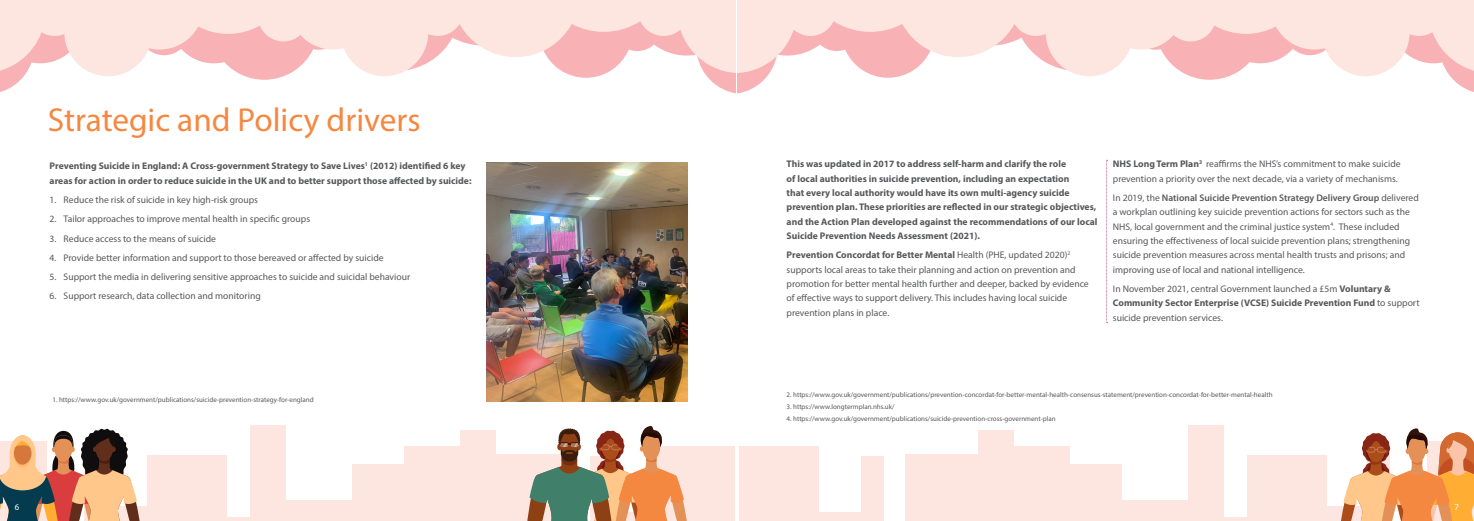
<style>
.page{position:relative;width:1474px;height:521px;background:#fff}
.page>*{position:absolute;margin:0;border:0;box-sizing:border-box;transform-origin:0 0}
.t1{font:33.25px "Myriad Pro";color:#f58841}
.t2{font:9.62px/14.3px "Myriad Pro";color:#57585a}
.t3{font:700 9.62px/14.3px "Myriad Pro";color:#57585a}
.t4{font:8.75px "Myriad Pro";color:#fff}
.t5{font:7px "Myriad Pro";color:#57585a}
.s1{font-weight:700}
.s2{font-weight:600}
</style>
<div class="page">
<svg style="left:0;top:76px;width:735px;height:17px"></svg>
<svg style="left:0;top:3px;width:735px;height:73px;fill:#fde6e0"></svg>
<hr style="left:0;top:0;width:735px;height:3px;background:#fde6e0">
<div style="left:489px;top:455px;width:79px;height:66px;background:#fde6e0"></div>
<div style="left:147px;top:455px;width:80px;height:66px;background:#fde6e0"></div>
<div style="left:281px;top:500px;width:79px;height:21px;background:#fde6e0"></div>
<div style="left:353px;top:464px;width:56px;height:57px;background:#fde6e0"></div>
<div style="left:102px;top:506px;width:57px;height:15px;background:#fde6e0"></div>
<div style="left:655px;top:447px;width:79px;height:74px;background:#fde6e0"></div>
<div style="left:404px;top:447px;width:56px;height:74px;background:#fde6e0"></div>
<div style="left:250px;top:425px;width:35px;height:96px;background:#fde6e0"></div>
<div style="left:460px;top:431px;width:36px;height:90px;background:#fde6e0"></div>
<hr style="left:227px;top:517px;width:23px;height:4px;background:#fde6e0">
<svg style="left:737px;top:76px;width:736px;height:18px"></svg>
<svg style="left:737px;top:3px;width:736px;height:73px;fill:#fde6e0"></svg>
<hr style="left:737px;top:0;width:736px;height:3px;background:#fde6e0">
<div style="left:905px;top:455px;width:80px;height:66px;background:#fde6e0"></div>
<div style="left:1247px;top:455px;width:79px;height:66px;background:#fde6e0"></div>
<div style="left:1113px;top:500px;width:80px;height:21px;background:#fde6e0"></div>
<div style="left:1065px;top:464px;width:56px;height:57px;background:#fde6e0"></div>
<div style="left:1315px;top:506px;width:56px;height:15px;background:#fde6e0"></div>
<div style="left:739px;top:447px;width:80px;height:74px;background:#fde6e0"></div>
<div style="left:807px;top:512px;width:56px;height:9px;background:#fde6e0"></div>
<div style="left:1013px;top:447px;width:56px;height:74px;background:#fde6e0"></div>
<div style="left:861px;top:456px;width:23px;height:65px;background:#fde6e0"></div>
<div style="left:1188px;top:425px;width:36px;height:96px;background:#fde6e0"></div>
<div style="left:978px;top:431px;width:35px;height:90px;background:#fde6e0"></div>
<hr style="left:1224px;top:517px;width:23px;height:4px;background:#fde6e0">
<img style="left:486px;top:162px;width:201px;height:240px">
<svg style="left:1106px;top:160px;width:1px;height:163px"></svg>
<svg style="left:0;top:429px;width:140px;height:92px"></svg>
<svg style="left:527px;top:426px;width:160px;height:95px"></svg>
<svg style="left:1341px;top:428px;width:132px;height:93px"></svg>
<p class="t1" style="left:48px;top:99px;width:374px">Strategic and Policy drivers</p>
<p class="t3" style="left:50px;top:158px;width:423px">Preventing Suicide in England: A Cross-government Strategy to Save Lives<sup>1</sup> (2012) identified 6 key areas for action in order to reduce suicide in the UK and to better support those affected by suicide:</p>
<p class="t2" style="left:50px;top:192px;width:210px">1. Reduce the risk of suicide in key high-risk groups</p>
<p class="t2" style="left:50px;top:212px;width:262px">2. Tailor approaches to improve mental health in specific groups</p>
<p class="t2" style="left:50px;top:231px;width:168px">3. Reduce access to the means of suicide</p>
<p class="t2" style="left:50px;top:250px;width:335px">4. Provide better information and support to those bereaved or affected by suicide</p>
<p class="t2" style="left:50px;top:270px;width:362px">5. Support the media in delivering sensitive approaches to suicide and suicidal behaviour</p>
<p class="t2" style="left:50px;top:289px;width:213px">6. Support research, data collection and monitoring</p>
<p class="t5" style="left:53px;top:395px;width:263px">1. https://www.gov.uk/government/publications/suicide-prevention-strategy-for-england</p>
<p class="t3" style="left:786px;top:156px;width:312px">This was updated in 2017 to address self-harm and clarify the role<br>of local authorities in suicide prevention, including an expectation<br>that every local authority would have its own multi-agency suicide prevention plan. These priorities are reflected in our strategic objectives, and the Action Plan developed against the recommendations of our local Suicide Prevention Needs Assessment (2021).</p>
<p class="t2" style="left:786px;top:248px;width:304px"><span class="s1">Prevention Concordat for Better Mental</span> Health (PHE, updated 2020)<sup>2 </sup>supports local areas to take their planning and action on prevention and promotion for better mental health further and deeper, backed by evidence of effective ways to support delivery. This includes having local suicide prevention plans in place.</p>
<p class="t2" style="left:1112px;top:157px;width:289px"><span class="s1">NHS Long Term Plan</span><sup>3</sup> reaffirms the NHS’s commitment to make suicide prevention a priority over the next decade, via a variety of mechanisms.</p>
<p class="t2" style="left:1112px;top:190px;width:307px">In 2019, the <span class="s2">National Suicide Prevention Strategy Delivery Group</span> delivered a workplan outlining key suicide prevention actions for sectors such as the NHS, local government and the criminal justice system<sup>4</sup>. These included ensuring the effectiveness of local suicide prevention plans; strengthening suicide prevention measures across mental health trusts and prisons; and improving use of local and national intelligence.</p>
<p class="t2" style="left:1112px;top:281px;width:308px">In November 2021, central Government launched a £5m <span class="s1">Voluntary &amp;<br>Community Sector Enterprise (VCSE) Suicide Prevention Fund</span> to support suicide prevention services.</p>
<p class="t5" style="left:786px;top:390px;width:487px">2. https://www.gov.uk/government/publications/prevention-concordat-for-better-mental-health-consensus-statement/prevention-concordat-for-better-mental-health</p>
<p class="t5" style="left:786px;top:402px;width:109px">3. https://www.longtermplan.nhs.uk/</p>
<p class="t5" style="left:786px;top:414px;width:271px">4. https://www.gov.uk/government/publications/suicide-prevention-cross-government-plan</p>
<p class="t4" style="left:15px;top:501px;width:6px">6</p>
<p class="t4" style="left:1454px;top:501px;width:6px">7</p>
</div>
